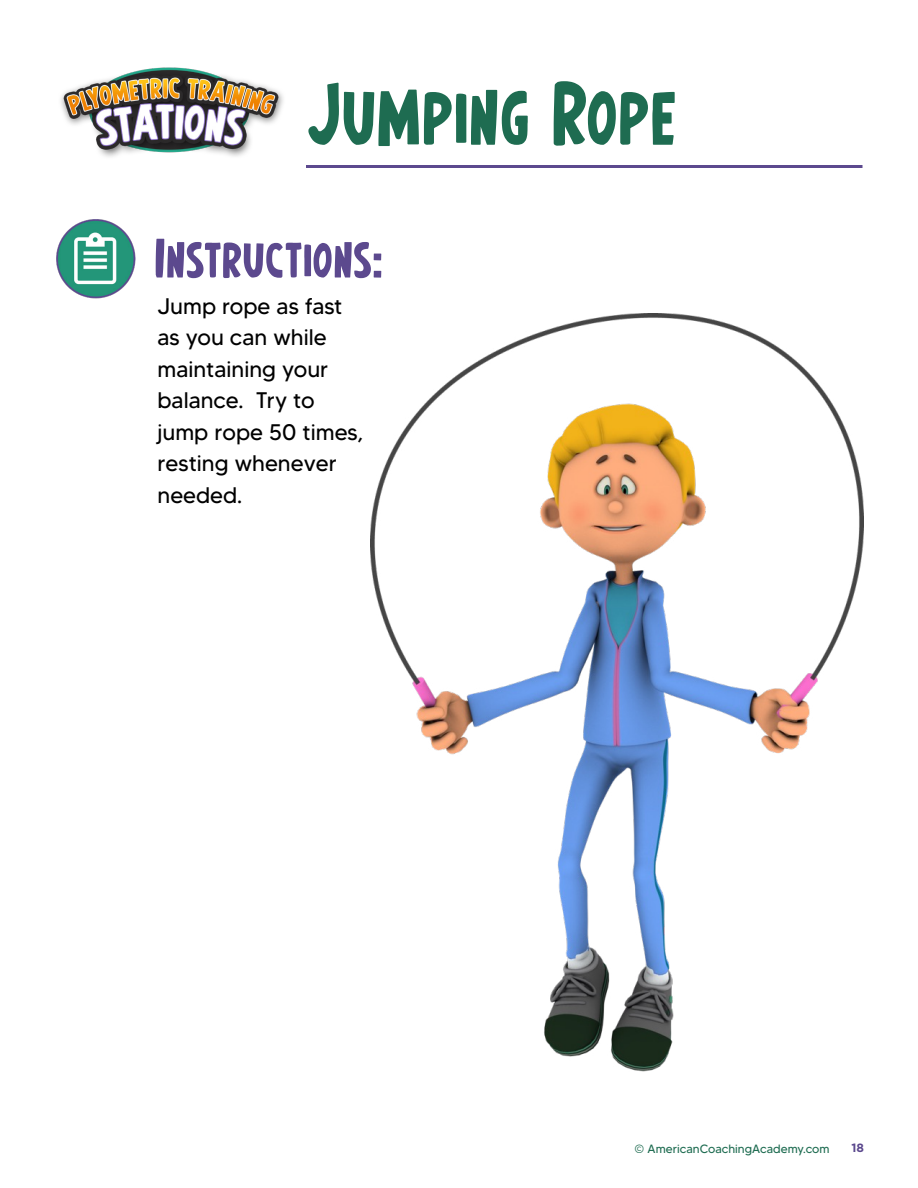
<style>
.page{position:relative;width:918px;height:1188px;background:#fff}
.page>*{position:absolute;margin:0;border:0;box-sizing:border-box;transform-origin:0 0}
.t1{font:700 93px "Earth's Mightiest";letter-spacing:.01em;color:#1e6c51}
.t2{font:700 60px "Earth's Mightiest";letter-spacing:.01em;color:#5c498e}
.t3{font:22.5px/31.5px "MADETOMMY";color:#000}
.t4{font:12px "MADETOMMY";color:#1e6c51}
.t5{font:700 12px "Gotham";color:#5c498e}
</style>
<div class="page">
<img style="left:56px;top:219px;width:79px;height:79px">
<hr style="left:306px;top:165px;width:556px;height:3px;background:#5c498e">
<img style="left:61px;top:67px;width:222px;height:90px">
<img style="left:370px;top:313px;width:494px;height:758px">
<p class="t1" style="left:308px;top:59px;width:371px">Jumping Rope</p>
<p class="t2" style="left:154px;top:222px;width:230px">Instructions:</p>
<p class="t3" style="left:158px;top:290px;width:207px">Jump rope as fast as you can while maintaining your balance. Try to jump rope 50 times, resting whenever needed.</p>
<p class="t4" style="left:635px;top:1141px;width:196px">© AmericanCoachingAcademy.com</p>
<p class="t5" style="left:851px;top:1141px;width:14px">18</p>
</div>
